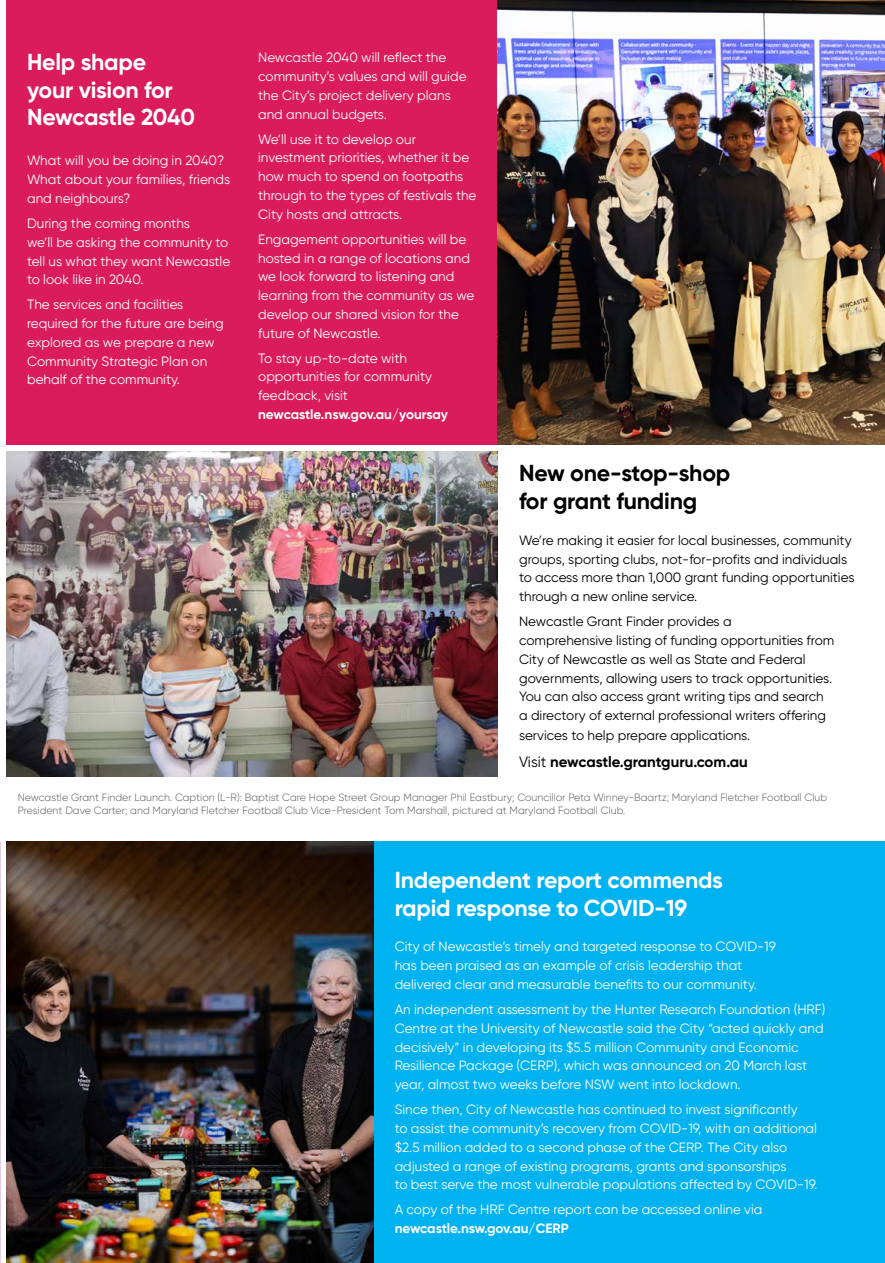
<style>
.page{position:relative;width:885px;height:1263px;background:#fff}
.page>*{position:absolute;margin:0;border:0;box-sizing:border-box;transform-origin:0 0}
.t1{font:700 23.1px/27.8px "Gilroy";letter-spacing:-.01em;color:#fff}
.t2{font:700 23.1px/27.8px "Gilroy";letter-spacing:-.01em;color:#000}
.t3{font:700 15px "Gilroy";color:#000}
.t4{font:13.5px/18.8px "Gilroy";color:#fff}
.t5{font:13.5px/18.8px "Gilroy";color:#000}
.t6{font:700 13.5px "Gilroy";letter-spacing:-.01em;color:#fff}
.t7{font:300 10.5px/13.5px "Gilroy";color:#58595b}
.s1{font-weight:400}
</style>
<div class="page">
<div style="left:373px;top:842px;width:511px;height:421px;background:#00b3f0"></div>
<div style="left:6px;top:0;width:506px;height:445px;background:#da1c5c"></div>
<img style="left:497px;top:0;width:387px;height:445px">
<img style="left:6px;top:451px;width:491px;height:325px">
<img style="left:6px;top:842px;width:367px;height:421px">
<h1 class="t1" style="left:27px;top:48px;width:169px">Help shape your vision for<br>Newcastle 2040</h1>
<p class="t4" style="left:27px;top:151px;width:205px">What will you be doing in 2040?<br>What about your families, friends and neighbours?</p>
<p class="t4" style="left:27px;top:214px;width:205px">During the coming months<br>we’ll be asking the community to tell us what they want Newcastle to look like in 2040.</p>
<p class="t4" style="left:27px;top:295px;width:198px">The services and facilities required for the future are being explored as we prepare a new<br>Community Strategic Plan on behalf of the community.</p>
<p class="t4" style="left:258px;top:48px;width:210px">Newcastle 2040 will reflect the community’s values and will guide the City’s project delivery plans and annual budgets.</p>
<p class="t4" style="left:258px;top:129px;width:220px">We’ll use it to develop our investment priorities, whether it be how much to spend on footpaths through to the types of festivals the<br>City hosts and attracts.</p>
<p class="t4" style="left:258px;top:230px;width:218px">Engagement opportunities will be hosted in a range of locations and we look forward to listening and learning from the community as we develop our shared vision for the future of Newcastle.</p>
<p class="t4" style="left:258px;top:348px;width:175px">To stay up-to-date with opportunities for community feedback, visit</p>
<p class="t6" style="left:258px;top:406px;width:191px">newcastle.nsw.gov.au/yoursay</p>
<h1 class="t2" style="left:519px;top:459px;width:213px">New one-stop-shop for grant funding</h1>
<p class="t5" style="left:519px;top:531px;width:337px">We’re making it easier for local businesses, community groups, sporting clubs, not-for-profits and individuals to access more than 1,000 grant funding opportunities through a new online service.</p>
<p class="t5" style="left:519px;top:612px;width:317px">Newcastle Grant Finder provides a<br>comprehensive listing of funding opportunities from City of Newcastle as well as State and Federal governments, allowing users to track opportunities.<br>You can also access grant writing tips and search a directory of external professional writers offering</p>
<p class="t5" style="left:519px;top:726px;width:233px">services to help prepare applications.</p>
<p class="t3" style="left:519px;top:752px;width:230px"><span class="s1">Visit</span> newcastle.grantguru.com.au</p>
<p class="t7" style="left:18px;top:790px;width:811px">Newcastle Grant Finder Launch. Caption (L-R): Baptist Care Hope Street Group Manager Phil Eastbury; Councillor Peta Winney-Baartz; Maryland Fletcher Football Club<br>President Dave Carter; and Maryland Fletcher Football Club Vice-President Tom Marshall, pictured at Maryland Football Club.</p>
<h1 class="t1" style="left:394px;top:866px;width:330px">Independent report commends rapid response to COVID-19</h1>
<p class="t4" style="left:394px;top:937px;width:382px">City of Newcastle’s timely and targeted response to COVID-19 has been praised as an example of crisis leadership that delivered clear and measurable benefits to our community.</p>
<p class="t4" style="left:394px;top:1000px;width:432px">An independent assessment by the Hunter Research Foundation (HRF)<br>Centre at the University of Newcastle said the City “acted quickly and decisively” in developing its $5.5 million Community and Economic Resilience Package (CERP), which was announced on 20 March last year, almost two weeks before NSW went into lockdown.</p>
<p class="t4" style="left:394px;top:1100px;width:424px">Since then, City of Newcastle has continued to invest significantly<br>to assist the community’s recovery from COVID-19, with an additional $2.5 million added to a second phase of the CERP. The City also adjusted a range of existing programs, grants and sponsorships<br>to best serve the most vulnerable populations affected by COVID-19.</p>
<p class="t4" style="left:394px;top:1200px;width:369px">A copy of the HRF Centre report can be accessed online via</p>
<p class="t6" style="left:394px;top:1220px;width:176px">newcastle.nsw.gov.au/CERP</p>
</div>
